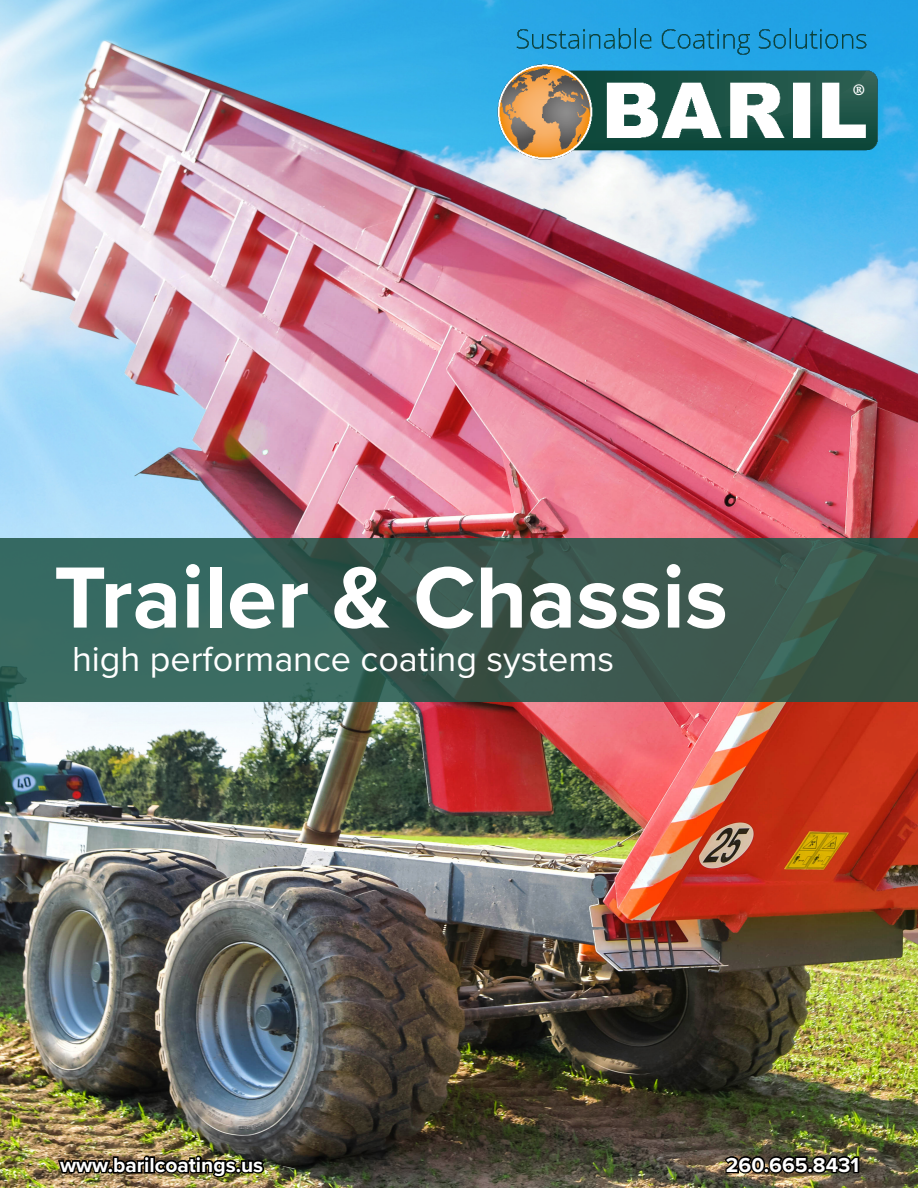
<style>
.page{position:relative;width:918px;height:1188px;background:#fff}
.page>*{position:absolute;margin:0;border:0;box-sizing:border-box;transform-origin:0 0}
.t1{font:700 90px "Proxima Nova";color:#fff}
.t2{font:42px "Minion Pro";color:#fff}
.t3{font:36px "Proxima Nova";color:#fff}
.t4{font:700 21px "Proxima Nova";color:#fff}
</style>
<div class="page">
<img style="left:0;top:0;width:918px;height:1188px">
<img style="left:487px;top:15px;width:404px;height:157px">
<svg style="left:0;top:538px;width:918px;height:164px;background:#395d53"></svg>
<svg style="left:56px;top:1155px;width:91px;height:24px;background:#4f422d"></svg>
<div style="left:144px;top:1155px;width:6px;height:7px;border:3px solid #000;border-radius:50%"></div>
<div style="left:144px;top:1160px;width:6px;height:13px;border:3px solid #000"></div>
<div style="left:149px;top:1156px;width:6px;height:17px;border:3px solid #000"></div>
<div style="left:196px;top:1155px;width:6px;height:7px;border:3px solid #000;border-radius:50%"></div>
<img style="left:153px;top:1156px;width:113px;height:23px">
<svg style="left:722px;top:1154px;width:139px;height:21px;background:#262318"></svg>
<h2 class="t2" style="left:852px;top:70px;width:15px">®</h2>
<p class="t1" style="left:54px;top:530px;width:675px">Trailer &amp; Chassis</p>
<p class="t3" style="left:72px;top:632px;width:544px">high performance coating systems</p>
<p class="t4" style="left:60px;top:1149px;width:205px">www.barilcoatings.us</p>
<p class="t4" style="left:726px;top:1149px;width:135px">260.665.8431</p>
</div>
